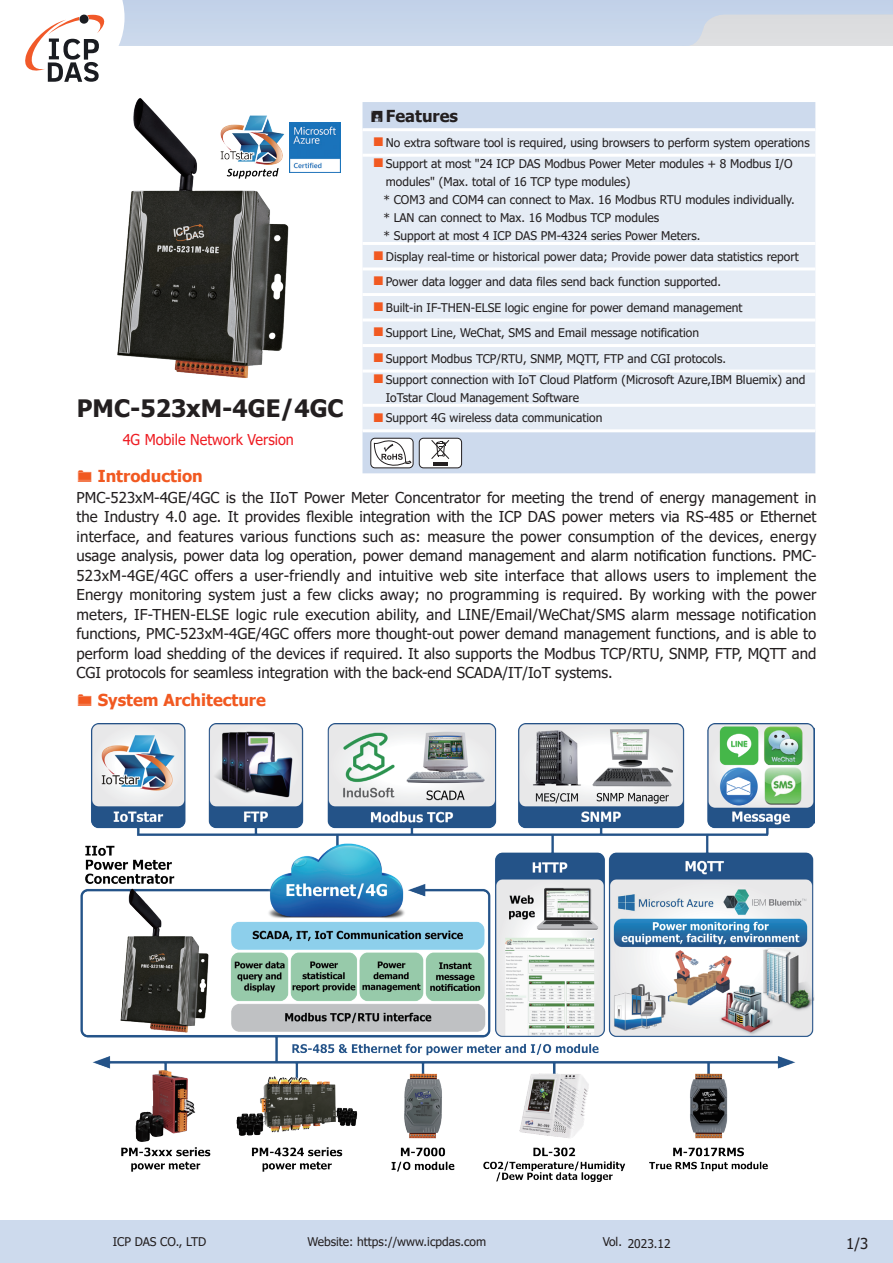
<style>
.page{position:relative;width:893px;height:1263px;background:#fff}
.page>*{position:absolute;margin:0;border:0;box-sizing:border-box;transform-origin:0 0}
.t1{font:700 24px "Tahoma";color:#231f20}
.t2{font:700 16.5px "Tahoma";color:#f15921}
.t3{font:700 16.5px "Tahoma";color:#231f20}
.t4{font:15px/19.5px "Tahoma";color:#231f20;text-align:justify}
.t5{font:15px "Tahoma";color:#ee1d23;scale:.96 1}
.t6{font:12px/18px "Tahoma";color:#231f20}
</style>
<div class="page">
<div style="left:0;top:1220px;width:893px;height:43px;background:#cddaed"></div>
<svg style="left:25px;top:0;width:868px;height:82px"></svg>
<div style="left:362px;top:102px;width:453px;height:371px;background:#cddaed"></div>
<div style="left:362px;top:131px;width:453px;height:298px;background:#e5ecf5"></div>
<hr style="left:362px;top:128px;width:453px;height:3px;background:#fff">
<hr style="left:362px;top:154px;width:453px;height:3px;background:#fff">
<hr style="left:362px;top:242px;width:453px;height:3px;background:#fff">
<hr style="left:362px;top:267px;width:453px;height:3px;background:#fff">
<hr style="left:362px;top:293px;width:453px;height:3px;background:#fff">
<hr style="left:362px;top:318px;width:453px;height:3px;background:#fff">
<hr style="left:362px;top:344px;width:453px;height:3px;background:#fff">
<hr style="left:362px;top:370px;width:453px;height:3px;background:#fff">
<hr style="left:362px;top:404px;width:453px;height:3px;background:#fff">
<hr style="left:362px;top:429px;width:453px;height:3px;background:#fff">
<img style="left:117px;top:98px;width:173px;height:280px">
<div style="left:371px;top:438px;width:42px;height:30px;background:#fff;border-radius:4px"></div>
<div style="left:371px;top:438px;width:42px;height:30px;border:1px solid #231f20;border-radius:4px"></div>
<svg style="left:374px;top:439px;width:37px;height:27px"></svg>
<div style="left:419px;top:438px;width:43px;height:30px;background:#fff;border-radius:4px"></div>
<div style="left:419px;top:438px;width:43px;height:30px;border:1px solid #231f20;border-radius:4px"></div>
<hr style="left:433px;top:462px;width:15px;height:4px;background:#231f20">
<svg style="left:431px;top:440px;width:18px;height:19px"></svg>
<img style="left:80px;top:724px;width:735px;height:457px">
<img style="left:218px;top:115px;width:66px;height:65px">
<img style="left:290px;top:122px;width:50px;height:51px">
<svg style="left:372px;top:110px;width:11px;height:12px"></svg>
<svg style="left:374px;top:137px;width:9px;height:9px"></svg>
<svg style="left:374px;top:158px;width:9px;height:9px"></svg>
<svg style="left:374px;top:251px;width:9px;height:9px"></svg>
<svg style="left:374px;top:277px;width:9px;height:8px"></svg>
<svg style="left:374px;top:302px;width:9px;height:9px"></svg>
<svg style="left:374px;top:328px;width:9px;height:8px"></svg>
<svg style="left:374px;top:353px;width:9px;height:9px"></svg>
<svg style="left:374px;top:374px;width:9px;height:9px"></svg>
<svg style="left:374px;top:413px;width:9px;height:9px"></svg>
<h1 class="t1" style="left:77px;top:392px;width:268px">PMC-523xM-4GE/4GC</h1>
<p class="t5" style="left:123px;top:429px;width:180px">4G Mobile Network Version</p>
<p class="t2" style="left:98px;top:464px;width:106px">Introduction</p>
<p class="t3" style="left:386px;top:104px;width:74px">Features</p>
<p class="t6" style="left:386px;top:133px;width:425px;line-height:20.9px">No extra software tool is required, using browsers to perform system operations<br>Support at most "24 ICP DAS Modbus Power Meter modules + 8 Modbus I/O</p>
<p class="t6" style="left:383px;top:173px;width:413px">modules" (Max. total of 16 TCP type modules)<br>* COM3 and COM4 can connect to Max. 16 Modbus RTU modules individually. * LAN can connect to Max. 16 Modbus TCP modules<br>* Support at most 4 ICP DAS PM-4324 series Power Meters.</p>
<p class="t6" style="left:386px;top:244px;width:414px;line-height:25.5px">Display real-time or historical power data; Provide power data statistics report Power data logger and data files send back function supported.<br>Built-in IF-THEN-ELSE logic engine for power demand management<br>Support Line, WeChat, SMS and Email message notification<br>Support Modbus TCP/RTU, SNMP, MQTT, FTP and CGI protocols.</p>
<p class="t6" style="left:386px;top:371px;width:421px">Support connection with IoT Cloud Platform (Microsoft Azure,IBM Bluemix) and<br>IoTstar Cloud Management Software</p>
<p class="t6" style="left:386px;top:410px;width:218px">Support 4G wireless data communication</p>
<p class="t4" style="left:77px;top:488px;width:741px">PMC-523xM-4GE/4GC is the IIoT Power Meter Concentrator for meeting the trend of energy management in the Industry 4.0 age. It provides flexible integration with the ICP DAS power meters via RS-485 or Ethernet interface, and features various functions such as: measure the power consumption of the devices, energy usage analysis, power data log operation, power demand management and alarm notification functions. PMC-523xM-4GE/4GC offers a user-friendly and intuitive web site interface that allows users to implement the Energy monitoring system just a few clicks away; no programming is required. By working with the power meters, IF-THEN-ELSE logic rule execution ability, and LINE/Email/WeChat/SMS alarm message notification functions, PMC-523xM-4GE/4GC offers more thought-out power demand management functions, and is able to perform load shedding of the devices if required. It also supports the Modbus TCP/RTU, SNMP, FTP, MQTT and CGI protocols for seamless integration with the back-end SCADA/IT/IoT systems.</p>
<p class="t2" style="left:98px;top:689px;width:170px">System Architecture</p>
<p class="t6" style="left:113px;top:1233px;width:95px">ICP DAS CO., LTD</p>
<p class="t6" style="left:308px;top:1233px;width:180px">Website: https://www.icpdas.com</p>
<p class="t6" style="left:603px;top:1233px;width:21px">Vol.</p>
<p class="t6" style="left:628px;top:1235px;width:44px">2023.12</p>
<p class="t4" style="left:846px;top:1234px;width:24px">1/3</p>
</div>
